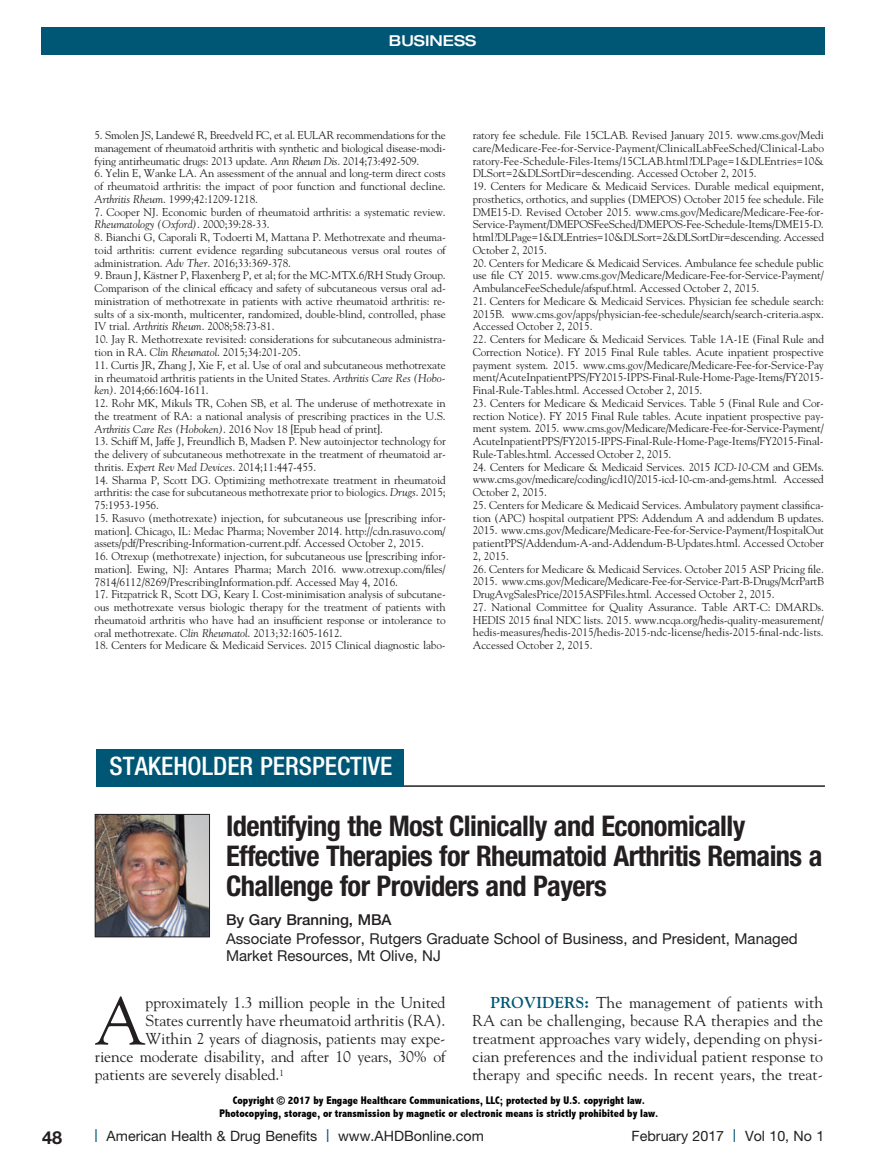
<style>
.page{position:relative;width:878px;height:1175px;background:#fff}
.page>*{position:absolute;margin:0;border:0;box-sizing:border-box;transform-origin:0 0}
.t1{font:66.9px "Goudy";color:#231f20}
.t2{font:700 condensed 28.5px/30px "Helvetica Neue";letter-spacing:-.02em;color:#231f20}
.t3{font:500 condensed 25.5px "Helvetica Neue";color:#fff}
.t4{font:700 18px "Helvetica Neue";color:#231f20}
.t5{font:15.75px/18px "Goudy";letter-spacing:-.01em;color:#231f20;text-align:justify}
.t6{font:15px/16.5px "Helvetica Neue";color:#231f20}
.t7{font:500 15px "Helvetica Neue";color:#231f20}
.t8{font:500 expanded 15px "Helvetica Neue";color:#fff}
.t9{font:14.25px "Helvetica Neue";color:#231f20}
.t10{font:11.25px/12.8px "Goudy";letter-spacing:-.01em;color:#231f20;text-align:justify}
.t11{font:800 11.1px/13.4px "Abadi MT Condensed";color:#000;text-align:center}
.s1{font-style:italic}
.s2{font-weight:700;color:#005775}
.s3{font-weight:300;font-size:18px;color:#005775}
</style>
<div class="page">
<div style="left:41px;top:27px;width:783px;height:27px;background:#005775"></div>
<hr style="left:97px;top:785px;width:727px;height:2px;background:#231f20">
<div style="left:96px;top:749px;width:308px;height:37px;background:#005775"></div>
<img style="left:97px;top:816px;width:111px;height:119px">
<div style="left:95px;top:814px;width:115px;height:123px;border:1px solid #231f20"></div>
<h3 class="t8" style="left:389px;top:32px;width:89px">BUSINESS</h3>
<p class="t10" style="left:94px;top:129px;width:353px">5. Smolen JS, Landewé R, Breedveld FC, et al. EULAR recommendations for the management of rheumatoid arthritis with synthetic and biological disease-modi&shy;fying antirheumatic drugs: 2013 update. <span class="s1">Ann Rheum Dis</span>. 2014;73:492-509.</p>
<p class="t10" style="left:94px;top:167px;width:353px">6. Yelin E, Wanke LA. An assessment of the annual and long-term direct costs of rheumatoid arthritis: the impact of poor function and functional decline.<br><span class="s1">Arthritis Rheum</span>. 1999;42:1209-1218.</p>
<p class="t10" style="left:94px;top:205px;width:352px">7. Cooper NJ. Economic burden of rheumatoid arthritis: a systematic review.<br><span class="s1">Rheumatology (Oxford)</span>. 2000;39:28-33.</p>
<p class="t10" style="left:94px;top:231px;width:353px">8. Bianchi G, Caporali R, Todoerti M, Mattana P. Methotrexate and rheuma&shy;toid arthritis: current evidence regarding subcutaneous versus oral routes of administration. <span class="s1">Adv Ther</span>. 2016;33:369-378.</p>
<p class="t10" style="left:94px;top:269px;width:353px">9. Braun J, Kästner P, Flaxenberg P, et al; for the MC-MTX.6/RH Study Group.<br>Comparison of the clinical efficacy and safety of subcutaneous versus oral ad&shy;ministration of methotrexate in patients with active rheumatoid arthritis: re&shy;sults of a six-month, multicenter, randomized, double-blind, controlled, phase IV trial. <span class="s1">Arthritis Rheum</span>. 2008;58:73-81.</p>
<p class="t10" style="left:94px;top:333px;width:352px">10. Jay R. Methotrexate revisited: considerations for subcutaneous administra&shy;tion in RA. <span class="s1">Clin Rheumatol</span>. 2015;34:201-205.</p>
<p class="t10" style="left:94px;top:358px;width:353px">11. Curtis JR, Zhang J, Xie F, et al. Use of oral and subcutaneous methotrexate in rheumatoid arthritis patients in the United States. <span class="s1">Arthritis Care Res (Hobo&shy;ken)</span>. 2014;66:1604-1611.</p>
<p class="t10" style="left:94px;top:396px;width:353px">12. Rohr MK, Mikuls TR, Cohen SB, et al. The underuse of methotrexate in the treatment of RA: a national analysis of prescribing practices in the U.S.<br><span class="s1">Arthritis Care Res (Hoboken)</span>. 2016 Nov 18 [Epub head of print].</p>
<p class="t10" style="left:94px;top:435px;width:353px">13. Schiff M, Jaffe J, Freundlich B, Madsen P. New autoinjector technology for the delivery of subcutaneous methotrexate in the treatment of rheumatoid ar&shy;thritis. <span class="s1">Expert Rev Med Devices</span>. 2014;11:447-455.</p>
<p class="t10" style="left:94px;top:473px;width:352px">14. Sharma P, Scott DG. Optimizing methotrexate treatment in rheumatoid arthritis: the case for subcutaneous methotrexate prior to biologics. <span class="s1">Drugs</span>. 2015; 75:1953-1956.</p>
<p class="t10" style="left:94px;top:511px;width:353px">15. Rasuvo (methotrexate) injection, for subcutaneous use [prescribing infor&shy;mation]. Chicago, IL: Medac Pharma; November 2014. http://cdn.rasuvo.com/ assets/pdf/Prescribing-Information-current.pdf. Accessed October 2, 2015.</p>
<p class="t10" style="left:94px;top:549px;width:353px">16. Otrexup (methotrexate) injection, for subcutaneous use [prescribing infor&shy;mation]. Ewing, NJ: Antares Pharma; March 2016. www.otrexup.com/files/ 7814/6112/8269/PrescribingInformation.pdf. Accessed May 4, 2016.</p>
<p class="t10" style="left:94px;top:588px;width:353px">17. Fitzpatrick R, Scott DG, Keary I. Cost-minimisation analysis of subcutane&shy;ous methotrexate versus biologic therapy for the treatment of patients with rheumatoid arthritis who have had an insufficient response or intolerance to oral methotrexate. <span class="s1">Clin Rheumatol</span>. 2013;32:1605-1612.</p>
<p class="t10" style="left:94px;top:639px;width:352px">18. Centers for Medicare &amp; Medicaid Services. 2015 Clinical diagnostic labo-</p>
<p class="t10" style="left:472px;top:129px;width:353px">ratory fee schedule. File 15CLAB. Revised January 2015. www.cms.gov/Medi care/Medicare-Fee-for-Service-Payment/ClinicalLabFeeSched/Clinical-Labo ratory-Fee-Schedule-Files-Items/15CLAB.html?DLPage=1&amp;DLEntries=10&amp; DLSort=2&amp;DLSortDir=descending. Accessed October 2, 2015.</p>
<p class="t10" style="left:472px;top:180px;width:353px">19. Centers for Medicare &amp; Medicaid Services. Durable medical equipment, prosthetics, orthotics, and supplies (DMEPOS) October 2015 fee schedule. File DME15-D. Revised October 2015. www.cms.gov/Medicare/Medicare-Fee-for-Service-Payment/DMEPOSFeeSched/DMEPOS-Fee-Schedule-Items/DME15-D. html?DLPage=1&amp;DLEntries=10&amp;DLSort=2&amp;DLSortDir=descending. Accessed October 2, 2015.</p>
<p class="t10" style="left:472px;top:256px;width:353px">20. Centers for Medicare &amp; Medicaid Services. Ambulance fee schedule public use file CY 2015. www.cms.gov/Medicare/Medicare-Fee-for-Service-Payment/ AmbulanceFeeSchedule/afspuf.html. Accessed October 2, 2015.</p>
<p class="t10" style="left:472px;top:294px;width:353px">21. Centers for Medicare &amp; Medicaid Services. Physician fee schedule search:<br>2015B. www.cms.gov/apps/physician-fee-schedule/search/search-criteria.aspx.<br>Accessed October 2, 2015.</p>
<p class="t10" style="left:472px;top:333px;width:353px">22. Centers for Medicare &amp; Medicaid Services. Table 1A-1E (Final Rule and Correction Notice). FY 2015 Final Rule tables. Acute inpatient prospective payment system. 2015. www.cms.gov/Medicare/Medicare-Fee-for-Service-Pay ment/AcuteInpatientPPS/FY2015-IPPS-Final-Rule-Home-Page-Items/FY2015- Final-Rule-Tables.html. Accessed October 2, 2015.</p>
<p class="t10" style="left:472px;top:396px;width:353px">23. Centers for Medicare &amp; Medicaid Services. Table 5 (Final Rule and Cor&shy;rection Notice). FY 2015 Final Rule tables. Acute inpatient prospective pay&shy;ment system. 2015. www.cms.gov/Medicare/Medicare-Fee-for-Service-Payment/ AcuteInpatientPPS/FY2015-IPPS-Final-Rule-Home-Page-Items/FY2015-Final-Rule-Tables.html. Accessed October 2, 2015.</p>
<p class="t10" style="left:472px;top:460px;width:353px">24. Centers for Medicare &amp; Medicaid Services. 2015 <span class="s1">ICD-10-CM</span> and GEMs. www.cms.gov/medicare/coding/icd10/2015-icd-10-cm-and-gems.html. Accessed October 2, 2015.</p>
<p class="t10" style="left:472px;top:498px;width:353px">25. Centers for Medicare &amp; Medicaid Services. Ambulatory payment classifica&shy;tion (APC) hospital outpatient PPS: Addendum A and addendum B updates.<br>2015. www.cms.gov/Medicare/Medicare-Fee-for-Service-Payment/HospitalOut patientPPS/Addendum-A-and-Addendum-B-Updates.html. Accessed October 2, 2015.</p>
<p class="t10" style="left:472px;top:562px;width:353px">26. Centers for Medicare &amp; Medicaid Services. October 2015 ASP Pricing file.<br>2015. www.cms.gov/Medicare/Medicare-Fee-for-Service-Part-B-Drugs/McrPartB DrugAvgSalesPrice/2015ASPFiles.html. Accessed October 2, 2015.</p>
<p class="t10" style="left:472px;top:600px;width:353px">27. National Committee for Quality Assurance. Table ART-C: DMARDs.<br>HEDIS 2015 final NDC lists. 2015. www.ncqa.org/hedis-quality-measurement/ hedis-measures/hedis-2015/hedis-2015-ndc-license/hedis-2015-final-ndc-lists.<br>Accessed October 2, 2015.</p>
<h3 class="t3" style="left:110px;top:751px;width:284px">STAKEHOLDER PERSPECTIVE</h3>
<h2 class="t2" style="left:226px;top:810px;width:598px">Identifying the Most Clinically and Economically<br>Effective Therapies for Rheumatoid Arthritis Remains a<br>Challenge for Providers and Payers</h2>
<h3 class="t7" style="left:226px;top:910px;width:167px">By Gary Branning, MBA</h3>
<h3 class="t6" style="left:226px;top:930px;width:573px">Associate Professor, Rutgers Graduate School of Business, and President, Managed<br>Market Resources, Mt Olive, NJ</h3>
<h1 class="t1" style="left:94px;top:979px;width:54px">A</h1>
<h3 class="t5" style="left:146px;top:993px;width:301px">pproximately 1.3 million people in the United</h3>
<p class="t5" style="left:472px;top:993px;width:352px;text-indent:18px"><span class="s2">PROVIDERS:</span> The management of patients with RA can be challenging, because RA therapies and the treatment approaches vary widely, depending on physi&shy;cian preferences and the individual patient response to therapy and specific needs. In recent years, the treat-</p>
<p class="t11" style="left:219px;top:1093px;width:440px">Copyright © 2017 by Engage Healthcare Communications, LLC; protected by U.S. copyright law.<br>Photocopying, storage, or transmission by magnetic or electronic means is strictly prohibited by law.</p>
<h3 class="t5" style="left:146px;top:1011px;width:301px">States currently have rheumatoid arthritis (RA).</h3>
<h3 class="t5" style="left:146px;top:1029px;width:301px">Within 2 years of diagnosis, patients may expe-</h3>
<h3 class="t5" style="left:95px;top:1047px;width:352px">rience moderate disability, and after 10 years, 30% of</h3>
<h3 class="t5" style="left:95px;top:1065px;width:190px">patients are severely disabled.<sup>1</sup></h3>
<h3 class="t4" style="left:42px;top:1126px;width:22px">48</h3>
<p class="t9" style="left:94px;top:1127px;width:391px"><span class="s3">l</span> American Health &amp; Drug Benefits <span class="s3">l</span> www.AHDBonline.com</p>
<p class="t9" style="left:631px;top:1127px;width:194px">February 2017 <span class="s3">l</span> Vol 10, No 1</p>
</div>
